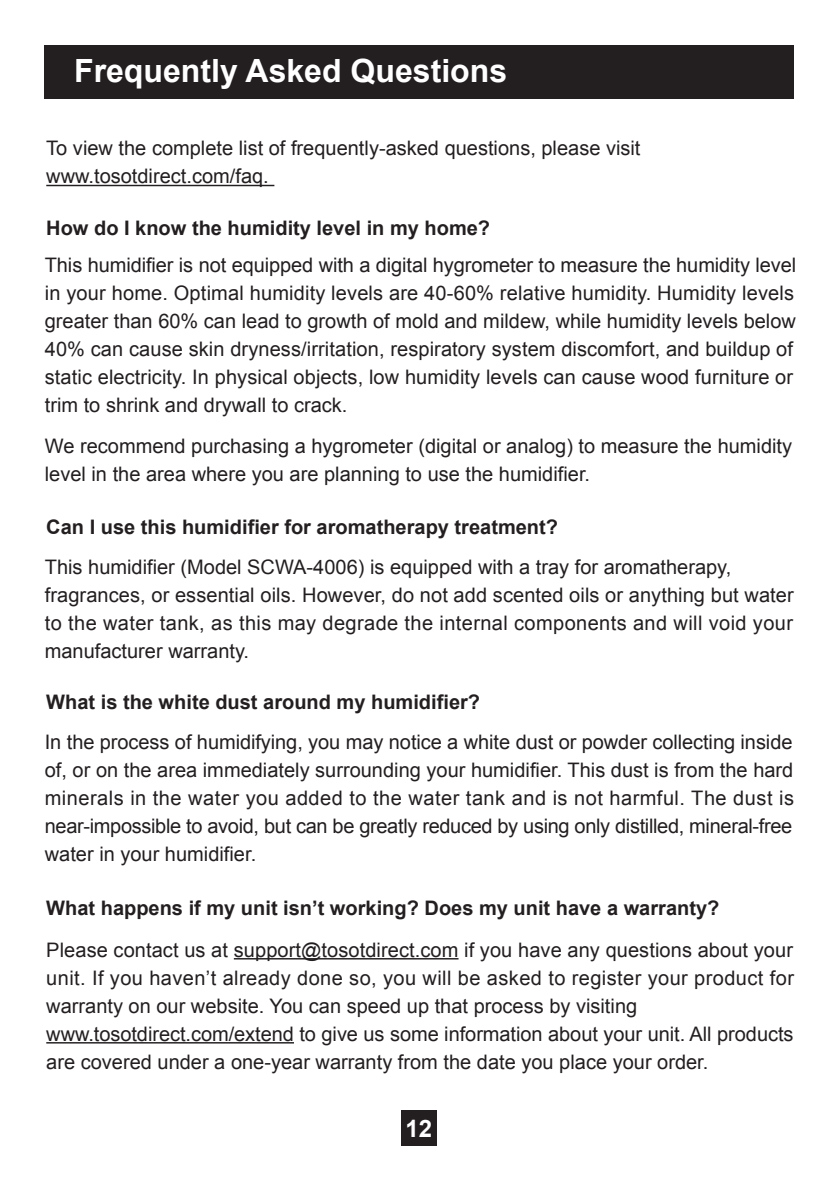
<style>
.page{position:relative;width:840px;height:1191px;background:#fff}
.page>*{position:absolute;margin:0;border:0;box-sizing:border-box;transform-origin:0 0}
.t1{font:700 32px "Arial";color:#fff}
.t2{font:700 24px "Arial";color:#fff}
.t3{font:20px/28px "Arial";color:#231f20}
.t4{font:700 20px "Arial";color:#231f20}
</style>
<div class="page">
<div style="left:45px;top:45px;width:748px;height:54px;background:#231f20"></div>
<div style="left:401px;top:1110px;width:35px;height:35px;background:#231f20"></div>
<hr style="left:46px;top:185px;width:228px;height:1px;background:#231f20">
<hr style="left:234px;top:958px;width:224px;height:1px;background:#231f20">
<hr style="left:46px;top:1042px;width:248px;height:1px;background:#231f20">
<h1 class="t1" style="left:74px;top:50px;width:434px">Frequently Asked Questions</h1>
<p class="t3" style="left:46px;top:135px;width:595px">To view the complete list of frequently-asked questions, please visit www.tosotdirect.com/faq.</p>
<p class="t4" style="left:46px;top:215px;width:445px">How do I know the humidity level in my home?</p>
<p class="t3" style="left:45px;top:252px;width:752px">This humidifier is not equipped with a digital hygrometer to measure the humidity level in your home. Optimal humidity levels are 40-60% relative humidity. Humidity levels greater than 60% can lead to growth of mold and mildew, while humidity levels below 40% can cause skin dryness/irritation, respiratory system discomfort, and buildup of static electricity. In physical objects, low humidity levels can cause wood furniture or trim to shrink and drywall to crack.</p>
<p class="t3" style="left:45px;top:432px;width:748px">We recommend purchasing a hygrometer (digital or analog) to measure the humidity level in the area where you are planning to use the humidifier.</p>
<p class="t4" style="left:46px;top:513px;width:513px">Can I use this humidifier for aromatherapy treatment?</p>
<p class="t3" style="left:45px;top:553px;width:750px">This humidifier (Model SCWA-4006) is equipped with a tray for aromatherapy, fragrances, or essential oils. However, do not add scented oils or anything but water to the water tank, as this may degrade the internal components and will void your manufacturer warranty.</p>
<p class="t4" style="left:46px;top:689px;width:435px">What is the white dust around my humidifier?</p>
<p class="t3" style="left:45px;top:728px;width:750px;text-align:justify">In the process of humidifying, you may notice a white dust or powder collecting inside of, or on the area immediately surrounding your humidifier. This dust is from the hard minerals in the water you added to the water tank and is not harmful. The dust is near-impossible to avoid, but can be greatly reduced by using only distilled, mineral-free water in your humidifier.</p>
<p class="t4" style="left:46px;top:895px;width:674px">What happens if my unit isn’t working? Does my unit have a warranty?</p>
<p class="t3" style="left:46px;top:936px;width:748px">Please contact us at support@tosotdirect.com if you have any questions about your unit. If you haven’t already done so, you will be asked to register your product for warranty on our website. You can speed up that process by visiting www.tosotdirect.com/extend to give us some information about your unit. All products are covered under a one-year warranty from the date you place your order.</p>
<p class="t2" style="left:405px;top:1112px;width:28px">12</p>
</div>
